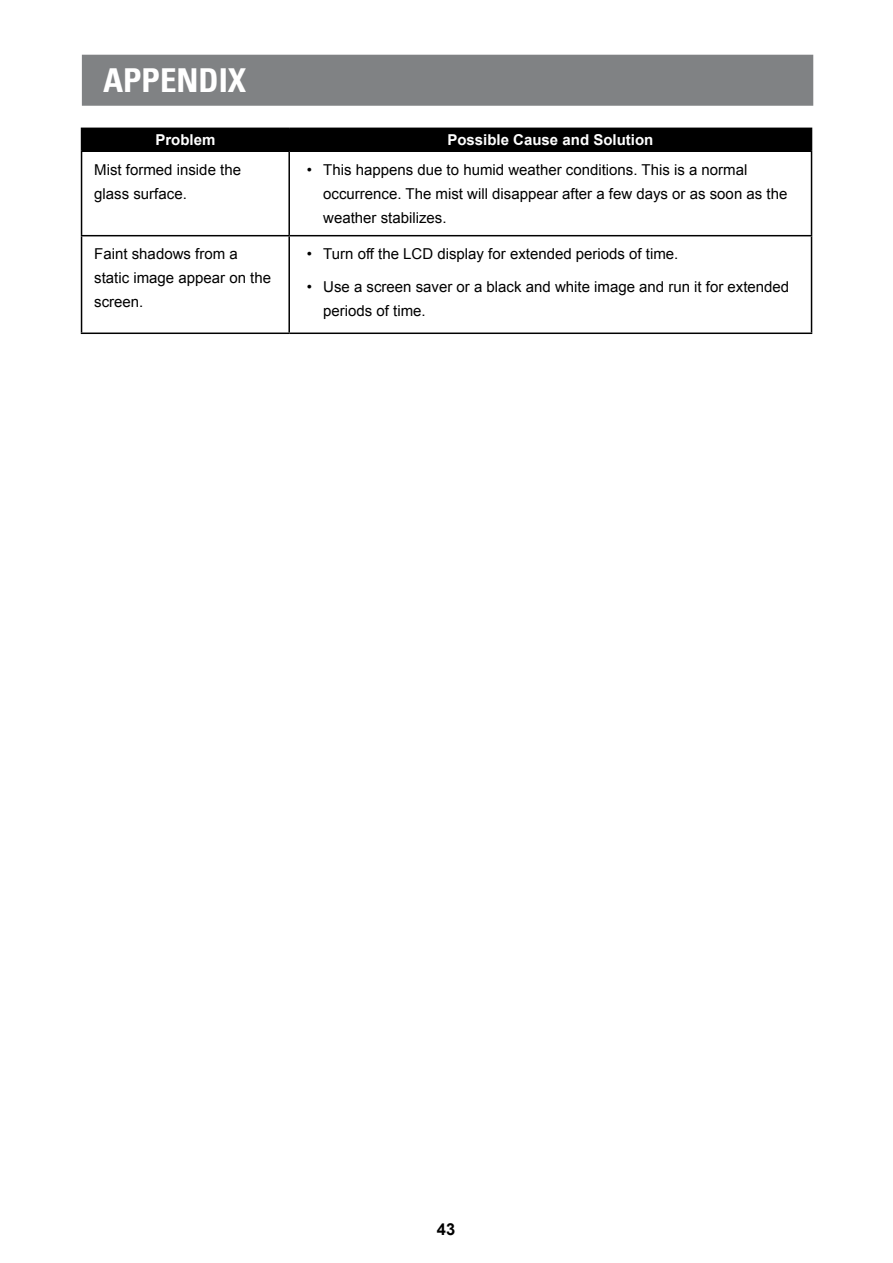
<style>
.page{position:relative;width:893px;height:1263px;background:#fff}
.page>*{position:absolute;margin:0;border:0;box-sizing:border-box;transform-origin:0 0}
.t1{font:700 condensed 33px "Univers 67";color:#fff}
.t2{font:700 16.5px "Arial";color:#000}
.t3{font:15px/24px "Arial";color:#000}
.t4{font:700 15px "Arial";color:#fff}
</style>
<div class="page">
<div style="left:82px;top:55px;width:731px;height:51px;background:#808284;border:2px solid #808284"></div>
<div style="left:81px;top:128px;width:731px;height:22px;background:#000"></div>
<hr style="left:81px;top:150px;width:208px;height:2px;background:#000">
<hr style="left:81px;top:152px;width:1px;height:83px;background:#000">
<hr style="left:289px;top:150px;width:523px;height:2px;background:#000">
<hr style="left:288px;top:152px;width:2px;height:83px;background:#000">
<hr style="left:811px;top:152px;width:1px;height:83px;background:#000">
<hr style="left:81px;top:235px;width:208px;height:1px;background:#000">
<hr style="left:81px;top:236px;width:1px;height:96px;background:#000">
<hr style="left:289px;top:235px;width:523px;height:1px;background:#000">
<hr style="left:288px;top:236px;width:2px;height:96px;background:#000">
<hr style="left:811px;top:236px;width:1px;height:96px;background:#000">
<hr style="left:81px;top:332px;width:208px;height:2px;background:#000">
<hr style="left:289px;top:332px;width:523px;height:2px;background:#000">
<h1 class="t1" style="left:103px;top:60px;width:145px">APPENDIX</h1>
<p class="t4" style="left:155px;top:130px;width:62px">Problem</p>
<p class="t4" style="left:447px;top:130px;width:207px">Possible Cause and Solution</p>
<p class="t3" style="left:94px;top:158px;width:148px">Mist formed inside the glass surface.</p>
<p class="t3" style="left:323px;top:158px;width:466px;text-indent:-16px">• This happens due to humid weather conditions. This is a normal occurrence. The mist will disappear after a few days or as soon as the weather stabilizes.</p>
<p class="t3" style="left:94px;top:242px;width:178px">Faint shadows from a static image appear on the screen.</p>
<p class="t3" style="left:307px;top:242px;width:373px">• Turn off the LCD display for extended periods of time.</p>
<p class="t3" style="left:323px;top:275px;width:468px;text-indent:-16px">• Use a screen saver or a black and white image and run it for extended periods of time.</p>
<p class="t2" style="left:437px;top:1218px;width:20px">43</p>
</div>
